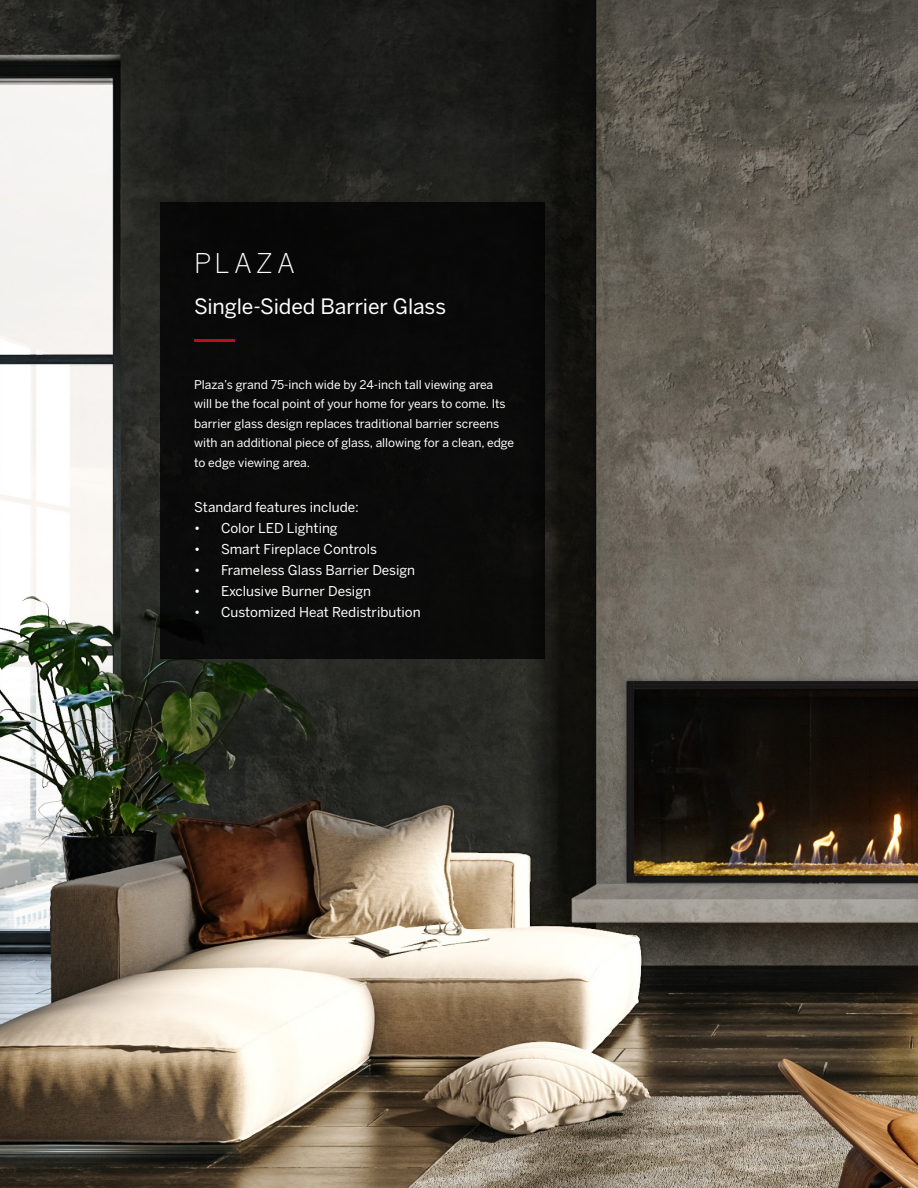
<style>
.page{position:relative;width:918px;height:1188px;background:#fff}
.page>*{position:absolute;margin:0;border:0;box-sizing:border-box;transform-origin:0 0}
.Made_in_the_USA_Body{font:300 27px "Benton Sans";letter-spacing:.155em;color:#fff}
.Made_in_the_USA_Body-2{font:21px "Benton Sans";letter-spacing:-.005em;color:#fff}
.t1{font:13.5px "Benton Sans";color:#fff}
.t2{font:12px/19.5px "Benton Sans";color:#fff}
</style>
<div class="page">
<img style="left:0;top:0;width:918px;height:1188px">
<div style="left:161px;top:202px;width:384px;height:457px;background:#0a0a09"></div>
<hr style="left:194px;top:339px;width:41px;height:3px;background:#bb1018">
<p class="Made_in_the_USA_Body" style="left:194px;top:247px;width:102px">PLAZA</p>
<p class="Made_in_the_USA_Body-2" style="left:194px;top:294px;width:254px">Single-Sided Barrier Glass</p>
<p class="t2" style="left:194px;top:375px;width:322px">Plaza’s grand 75-inch wide by 24-inch tall viewing area will be the focal point of your home for years to come. Its barrier glass design replaces traditional barrier screens with an additional piece of glass, allowing for a clean, edge to edge viewing area.</p>
<p class="t1" style="left:194px;top:499px;width:166px">Standard features include:</p>
<p class="t1" style="left:194px;top:520px;width:145px">• Color LED Lighting</p>
<p class="t1" style="left:194px;top:541px;width:185px">• Smart Fireplace Controls</p>
<p class="t1" style="left:194px;top:562px;width:223px">• Frameless Glass Barrier Design</p>
<p class="t1" style="left:194px;top:583px;width:178px">• Exclusive Burner Design</p>
<p class="t1" style="left:194px;top:604px;width:228px">• Customized Heat Redistribution</p>
</div>
